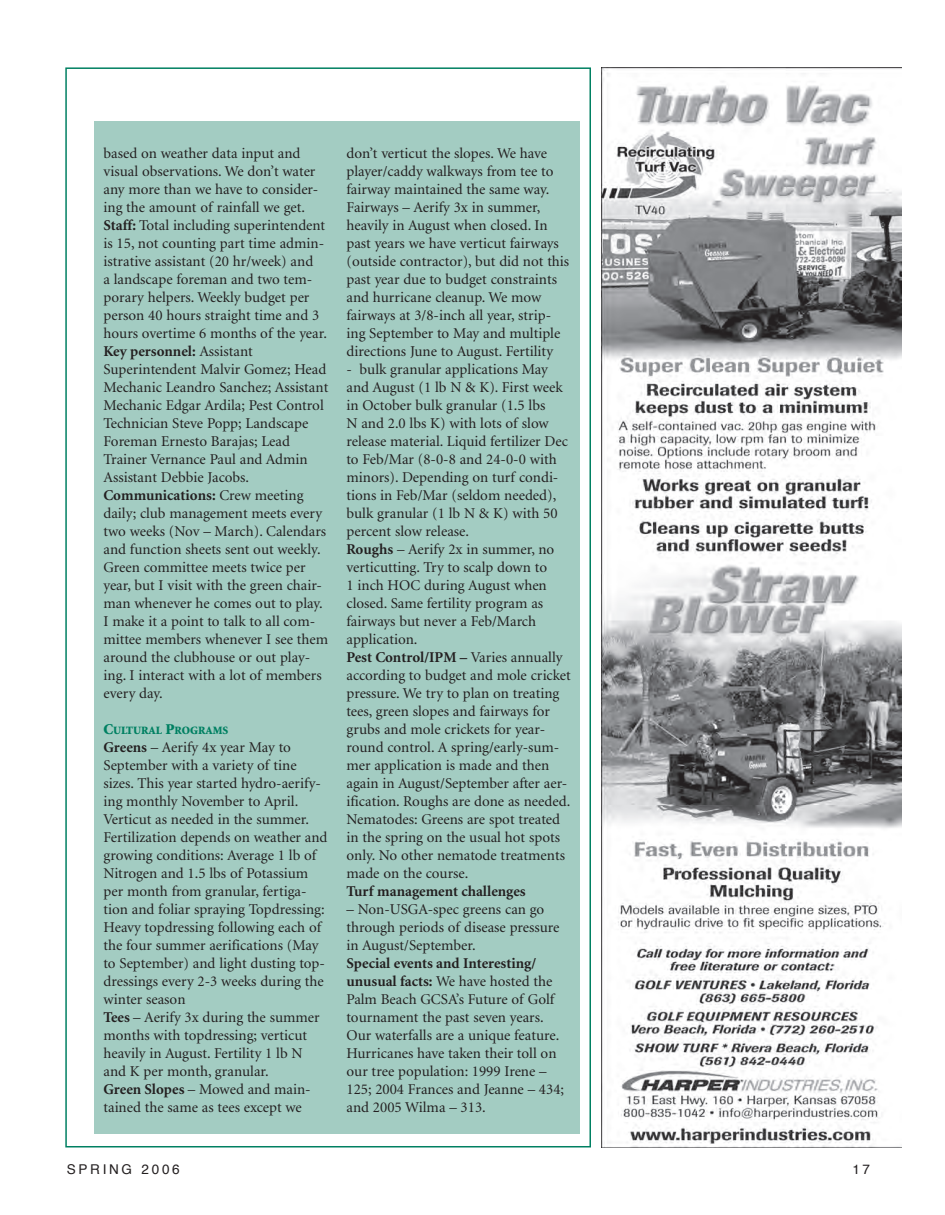
<style>
.page{position:relative;width:945px;height:1215px;background:#fff}
.page>*{position:absolute;margin:0;border:0;box-sizing:border-box;transform-origin:0 0}
.t1{font:15px/18px "Minion";color:#231f20}
.t2{font:700 15px "Minion";color:#231f20}
.t3{font:13.5px "Helvetica";letter-spacing:.2em;color:#231f20}
.t4{font:900 11.25px "Minion";color:#008062}
.s1{font-weight:700}
.s2{font-size:15px}
</style>
<div class="page">
<img style="left:602px;top:68px;width:299px;height:1080px">
<div style="left:94px;top:122px;width:486px;height:1012px;background:#a3ccc2"></div>
<p class="t1" style="left:103px;top:144px;width:226px">based on weather data input and visual observations. We don’t water any more than we have to consider&shy;ing the amount of rainfall we get.<br><span class="s1">Staff:</span> Total including superintendent is 15, not counting part time admin&shy;istrative assistant (20 hr/week) and<br>a landscape foreman and two tem&shy;porary helpers. Weekly budget per person 40 hours straight time and 3 hours overtime 6 months of the year.<br><span class="s1">Key personnel:</span> Assistant Superintendent Malvir Gomez; Head Mechanic Leandro Sanchez; Assistant Mechanic Edgar Ardila; Pest Control Technician Steve Popp; Landscape Foreman Ernesto Barajas; Lead Trainer Vernance Paul and Admin Assistant Debbie Jacobs.<br><span class="s1">Communications:</span> Crew meeting daily; club management meets every two weeks (Nov – March). Calendars and function sheets sent out weekly.<br>Green committee meets twice per year, but I visit with the green chair&shy;man whenever he comes out to play.<br>I make it a point to talk to all com&shy;mittee members whenever I see them around the clubhouse or out play&shy;ing. I interact with a lot of members every day.</p>
<p class="t4" style="left:104px;top:724px;width:126px"><span class="s2">C</span>ULTURAL <span class="s2">P</span>ROGRAMS</p>
<p class="t1" style="left:103px;top:738px;width:226px"><span class="s1">Greens</span> – Aerify 4x year May to<br>September with a variety of tine sizes. This year started hydro-aerify&shy;ing monthly November to April.<br>Verticut as needed in the summer.<br>Fertilization depends on weather and growing conditions: Average 1 lb of<br>Nitrogen and 1.5 lbs of Potassium per month from granular, fertiga&shy;tion and foliar spraying Topdressing:<br>Heavy topdressing following each of the four summer aerifications (May to September) and light dusting top&shy;dressings every 2-3 weeks during the winter season<br><span class="s1">Tees</span> – Aerify 3x during the summer months with topdressing; verticut heavily in August. Fertility 1 lb N and K per month, granular.<br><span class="s1">Green Slopes</span> – Mowed and main&shy;tained the same as tees except we</p>
<p class="t1" style="left:346px;top:144px;width:224px">don’t verticut the slopes. We have player/caddy walkways from tee to fairway maintained the same way.<br>Fairways – Aerify 3x in summer, heavily in August when closed. In past years we have verticut fairways (outside contractor), but did not this past year due to budget constraints and hurricane cleanup. We mow fairways at 3/8-inch all year, strip&shy;ing September to May and multiple directions June to August. Fertility</p>
<p class="t1" style="left:346px;top:360px;width:226px">- bulk granular applications May and August (1 lb N &amp; K). First week in October bulk granular (1.5 lbs<br>N and 2.0 lbs K) with lots of slow release material. Liquid fertilizer Dec to Feb/Mar (8-0-8 and 24-0-0 with minors). Depending on turf condi&shy;tions in Feb/Mar (seldom needed), bulk granular (1 lb N &amp; K) with 50 percent slow release.<br><span class="s1">Roughs</span> – Aerify 2x in summer, no verticutting. Try to scalp down to<br>1 inch HOC during August when closed. Same fertility program as fairways but never a Feb/March application.<br><span class="s1">Pest Control/IPM –</span> Varies annually according to budget and mole cricket pressure. We try to plan on treating tees, green slopes and fairways for grubs and mole crickets for year&shy;round control. A spring/early-sum&shy;mer application is made and then again in August/September after aer&shy;ification. Roughs are done as needed.<br>Nematodes: Greens are spot treated in the spring on the usual hot spots only. No other nematode treatments made on the course.</p>
<p class="t2" style="left:346px;top:883px;width:181px">Turf management challenges</p>
<p class="t1" style="left:346px;top:900px;width:215px">– Non-USGA-spec greens can go through periods of disease pressure in August/September.</p>
<p class="t1" style="left:346px;top:954px;width:219px"><span class="s1">Special events and Interesting/ unusual facts:</span> We have hosted the<br>Palm Beach GCSA’s Future of Golf tournament the past seven years.<br>Our waterfalls are a unique feature.<br>Hurricanes have taken their toll on our tree population: 1999 Irene –<br>125; 2004 Frances and Jeanne – 434; and 2005 Wilma – 313.</p>
<p class="t3" style="left:67px;top:1158px;width:114px">SPRING 2006</p>
<p class="t3" style="left:852px;top:1158px;width:19px">17</p>
</div>
